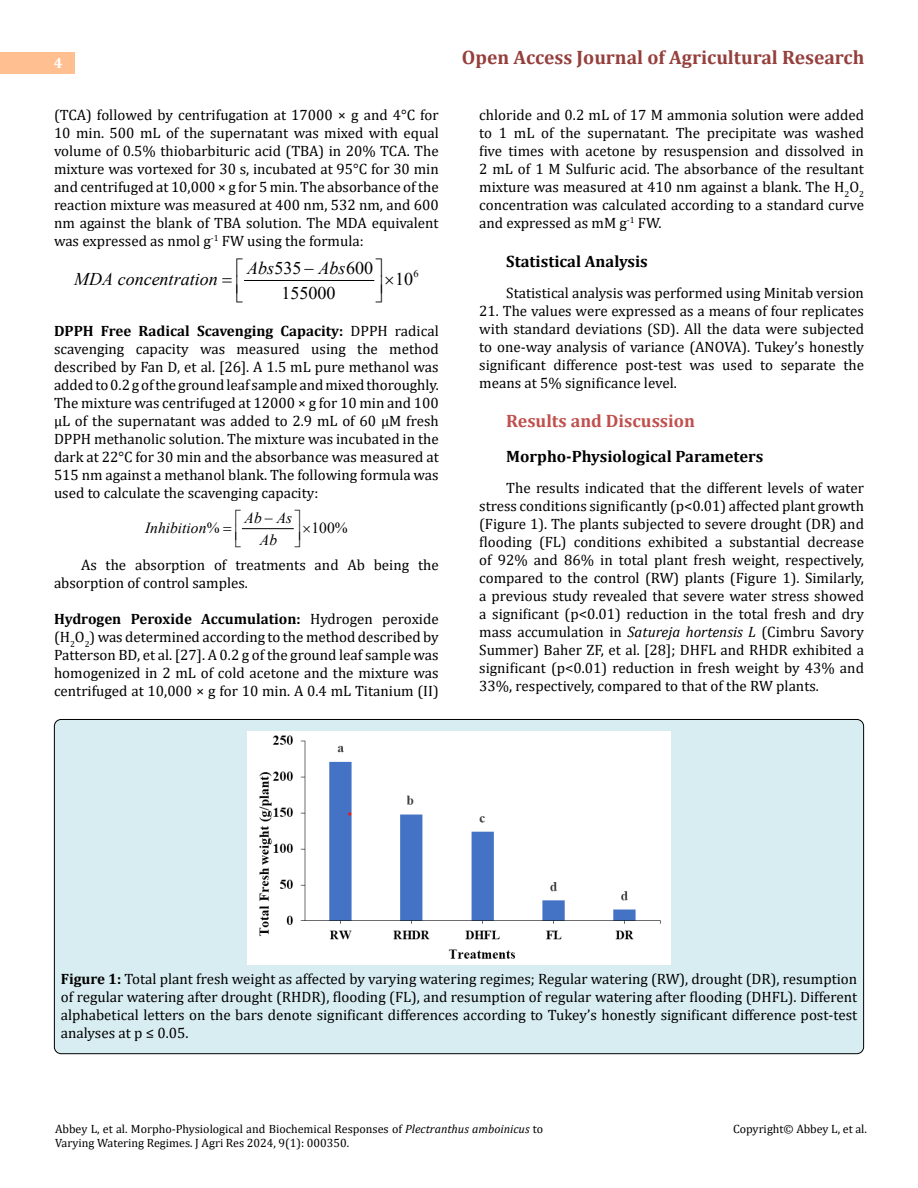
<style>
.page{position:relative;width:918px;height:1188px;background:#fff}
.page>*{position:absolute;margin:0;border:0;box-sizing:border-box;transform-origin:0 0}
.t1{font:700 19.5px "Cambria";color:#953f3c}
.t2{font:700 18px "Cambria";color:#c0504d}
.t3{font:italic 17.85px "Times New Roman";color:#000}
.t4{font:17.85px "Times New Roman";color:#000}
.t5{font:700 16.5px "Cambria";color:#000}
.t6{font:italic 15.45px/21.8px "Times New Roman";color:#000;text-align:center}
.t7{font:15.45px "Times New Roman";color:#000}
.t8{font:15px/18px "Cambria";color:#000;text-align:justify}
.t9{font:700 15px "Cambria";color:#fff}
.t10{font:12px/14.4px "Cambria";color:#000}
.t11{font:10.35px "Times New Roman";color:#000}
.s1{font-style:normal}
.s2{font-weight:700}
.s3{font-style:italic}
</style>
<div class="page">
<div style="left:0;top:52px;width:74px;height:21px;background:#ffbf91"></div>
<div style="left:54px;top:719px;width:810px;height:335px;background:#d8edf2;border-radius:7px"></div>
<hr style="left:245px;top:280px;width:129px;height:1px;background:#000">
<hr style="left:242px;top:528px;width:51px;height:1px;background:#000">
<img style="left:248px;top:732px;width:422px;height:233px">
<p class="t9" style="left:54px;top:53px;width:10px">4</p>
<p class="t8" style="left:54px;top:105px;width:386px">(TCA) followed by centrifugation at 17000 × g and 4°C for 10 min. 500 mL of the supernatant was mixed with equal volume of 0.5% thiobarbituric acid (TBA) in 20% TCA. The mixture was vortexed for 30 s, incubated at 95°C for 30 min and centrifuged at 10,000 × g for 5 min. The absorbance of the reaction mixture was measured at 400 nm, 532 nm, and 600 nm against the blank of TBA solution. The MDA equivalent was expressed as nmol g<sup>-1</sup> FW using the formula:</p>
<p class="t3" style="left:247px;top:255px;width:128px">Abs<span class="s1">535</span> − Abs<span class="s1">600</span></p>
<p class="t11" style="left:413px;top:266px;width:7px">6</p>
<p class="t3" style="left:74px;top:267px;width:145px">MDA concentration</p>
<p class="t8" style="left:54px;top:321px;width:386px"><span class="s2">DPPH Free Radical Scavenging Capacity:</span> DPPH radical scavenging capacity was measured using the method described by Fan D, et al. [26]. A 1.5 mL pure methanol was added to 0.2 g of the ground leaf sample and mixed thoroughly.<br>The mixture was centrifuged at 12000 × g for 10 min and 100 µL of the supernatant was added to 2.9 mL of 60 µM fresh DPPH methanolic solution. The mixture was incubated in the dark at 22°C for 30 min and the absorbance was measured at 515 nm against a methanol blank. The following formula was used to calculate the scavenging capacity:</p>
<p class="t6" style="left:145px;top:516px;width:76px">Inhibition<span class="s1">%</span></p>
<p class="t7" style="left:312px;top:516px;width:38px">100%</p>
<p class="t4" style="left:395px;top:266px;width:20px">10</p>
<p class="t4" style="left:281px;top:280px;width:56px">155000</p>
<p class="t6" style="left:245px;top:506px;width:49px">Ab As<br>Ab</p>
<p class="t8" style="left:54px;top:555px;width:386px;text-indent:27px">As the absorption of treatments and Ab being the absorption of control samples.</p>
<p class="t8" style="left:54px;top:609px;width:386px"><span class="s2">Hydrogen Peroxide Accumulation:</span> Hydrogen peroxide (H<sub>2</sub>O<sub>2</sub>) was determined according to the method described by Patterson BD, et al. [27]. A 0.2 g of the ground leaf sample was homogenized in 2 mL of cold acetone and the mixture was centrifuged at 10,000 × g for 10 min. A 0.4 mL Titanium (II)</p>
<h1 class="t1" style="left:462px;top:44px;width:404px">Open Access Journal of Agricultural Research</h1>
<p class="t8" style="left:479px;top:105px;width:386px">chloride and 0.2 mL of 17 M ammonia solution were added to 1 mL of the supernatant. The precipitate was washed five times with acetone by resuspension and dissolved in 2 mL of 1 M Sulfuric acid. The absorbance of the resultant mixture was measured at 410 nm against a blank. The H<sub>2</sub>O<sub>2 </sub>concentration was calculated according to a standard curve and expressed as mM g<sup>-1</sup> FW.</p>
<p class="t5" style="left:506px;top:249px;width:143px">Statistical Analysis</p>
<p class="t8" style="left:506px;top:284px;width:359px">Statistical analysis was performed using Minitab version</p>
<p class="t8" style="left:479px;top:302px;width:386px">21. The values were expressed as a means of four replicates with standard deviations (SD). All the data were subjected to one-way analysis of variance (ANOVA). Tukey’s honestly significant difference post-test was used to separate the means at 5% significance level.</p>
<p class="t2" style="left:506px;top:408px;width:190px">Results and Discussion</p>
<p class="t5" style="left:506px;top:444px;width:259px">Morpho-Physiological Parameters</p>
<p class="t8" style="left:479px;top:479px;width:386px;text-indent:27px">The results indicated that the different levels of water stress conditions significantly (p&lt;0.01) affected plant growth (Figure 1). The plants subjected to severe drought (DR) and flooding (FL) conditions exhibited a substantial decrease of 92% and 86% in total plant fresh weight, respectively, compared to the control (RW) plants (Figure 1). Similarly, a previous study revealed that severe water stress showed a significant (p&lt;0.01) reduction in the total fresh and dry mass accumulation in <span class="s3">Satureja hortensis L</span> (Cimbru Savory Summer) Baher ZF, et al. [28]; DHFL and RHDR exhibited a significant (p&lt;0.01) reduction in fresh weight by 43% and 33%, respectively, compared to that of the RW plants.</p>
<p class="t8" style="left:61px;top:969px;width:798px"><span class="s2">Figure 1:</span> Total plant fresh weight as affected by varying watering regimes; Regular watering (RW), drought (DR), resumption of regular watering after drought (RHDR), flooding (FL), and resumption of regular watering after flooding (DHFL). Different alphabetical letters on the bars denote significant differences according to Tukey’s honestly significant difference post-test analyses at p ≤ 0.05.</p>
<p class="t10" style="left:55px;top:1121px;width:490px">Abbey L, et al. Morpho-Physiological and Biochemical Responses of <span class="s3">Plectranthus amboinicus</span> to<br>Varying Watering Regimes. J Agri Res 2024, 9(1): 000350.</p>
<p class="t10" style="left:733px;top:1121px;width:135px">Copyright© Abbey L, et al.</p>
</div>
